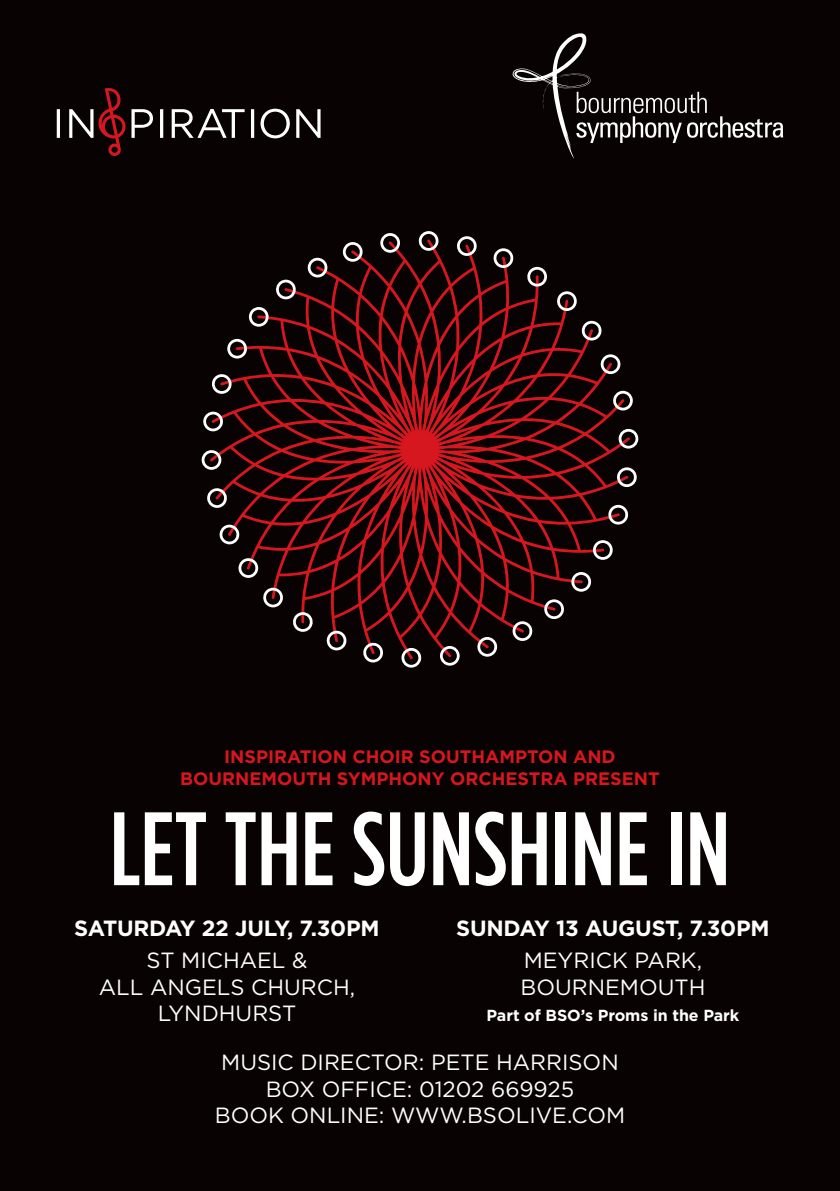
<style>
.page{position:relative;width:840px;height:1191px;background:#fff}
.page>*{position:absolute;margin:0;border:0;box-sizing:border-box;transform-origin:0 0}
.t1{font:500 104px "Gotham Condensed";color:#fff}
.t2{font:22px/26.2px "Gotham";color:#fff;text-align:center}
.t3{font:700 22px "Gotham";letter-spacing:-.01em;color:#fff}
.t4{font:700 18px/21.6px "Gotham";color:#d7171f;text-align:center}
.t5{font:700 16px "Gotham";letter-spacing:-.005em;color:#fff}
</style>
<div class="page">
<div style="left:0;top:0;width:839px;height:1191px;background:#080302"></div>
<svg style="left:211px;top:239px;width:418px;height:420px"></svg>
<svg style="left:380px;top:233px;width:20px;height:20px"></svg>
<svg style="left:342px;top:242px;width:20px;height:20px"></svg>
<svg style="left:306px;top:258px;width:21px;height:19px"></svg>
<svg style="left:274px;top:280px;width:22px;height:19px"></svg>
<svg style="left:249px;top:307px;width:20px;height:20px"></svg>
<svg style="left:227px;top:339px;width:21px;height:19px"></svg>
<svg style="left:211px;top:374px;width:22px;height:20px"></svg>
<svg style="left:203px;top:412px;width:20px;height:19px"></svg>
<svg style="left:201px;top:450px;width:20px;height:20px"></svg>
<svg style="left:207px;top:488px;width:20px;height:20px"></svg>
<svg style="left:218px;top:524px;width:21px;height:20px"></svg>
<svg style="left:237px;top:558px;width:21px;height:20px"></svg>
<svg style="left:262px;top:588px;width:21px;height:19px"></svg>
<svg style="left:292px;top:612px;width:21px;height:20px"></svg>
<svg style="left:325px;top:631px;width:21px;height:19px"></svg>
<svg style="left:362px;top:643px;width:21px;height:19px"></svg>
<svg style="left:400px;top:648px;width:21px;height:19px"></svg>
<svg style="left:439px;top:646px;width:20px;height:19px"></svg>
<svg style="left:477px;top:637px;width:20px;height:19px"></svg>
<svg style="left:512px;top:621px;width:20px;height:20px"></svg>
<svg style="left:543px;top:599px;width:21px;height:20px"></svg>
<svg style="left:571px;top:572px;width:20px;height:19px"></svg>
<svg style="left:592px;top:540px;width:20px;height:20px"></svg>
<svg style="left:607px;top:505px;width:21px;height:19px"></svg>
<svg style="left:616px;top:467px;width:20px;height:20px"></svg>
<svg style="left:618px;top:429px;width:20px;height:19px"></svg>
<svg style="left:612px;top:391px;width:20px;height:19px"></svg>
<svg style="left:599px;top:354px;width:21px;height:20px"></svg>
<svg style="left:580px;top:321px;width:21px;height:19px"></svg>
<svg style="left:555px;top:291px;width:21px;height:20px"></svg>
<svg style="left:526px;top:267px;width:20px;height:19px"></svg>
<svg style="left:492px;top:248px;width:21px;height:20px"></svg>
<svg style="left:455px;top:236px;width:21px;height:20px"></svg>
<svg style="left:418px;top:231px;width:20px;height:20px"></svg>
<svg style="left:57px;top:88px;width:263px;height:68px"></svg>
<svg style="left:512px;top:33px;width:270px;height:126px"></svg>
<p class="t4" style="left:180px;top:746px;width:480px">INSPIRATION CHOIR SOUTHAMPTON AND<br>BOURNEMOUTH SYMPHONY ORCHESTRA PRESENT</p>
<p class="t1" style="left:110px;top:788px;width:621px">LET THE SUNSHINE IN</p>
<p class="t3" style="left:74px;top:914px;width:307px">SATURDAY 22 JULY, 7.30PM</p>
<p class="t2" style="left:99px;top:947px;width:258px">ST MICHAEL &amp;<br>ALL ANGELS CHURCH,<br>LYNDHURST</p>
<p class="t3" style="left:456px;top:914px;width:315px">SUNDAY 13 AUGUST, 7.30PM</p>
<p class="t2" style="left:520px;top:946px;width:186px;text-align:left">MEYRICK PARK,<br>BOURNEMOUTH</p>
<p class="t5" style="left:486px;top:1004px;width:254px">Part of BSO’s Proms in the Park</p>
<p class="t2" style="left:221px;top:1048px;width:399px">MUSIC DIRECTOR: PETE HARRISON</p>
<p class="t2" style="left:215px;top:1075px;width:411px">BOX OFFICE: 01202 669925<br>BOOK ONLINE: WWW.BSOLIVE.COM</p>
</div>
